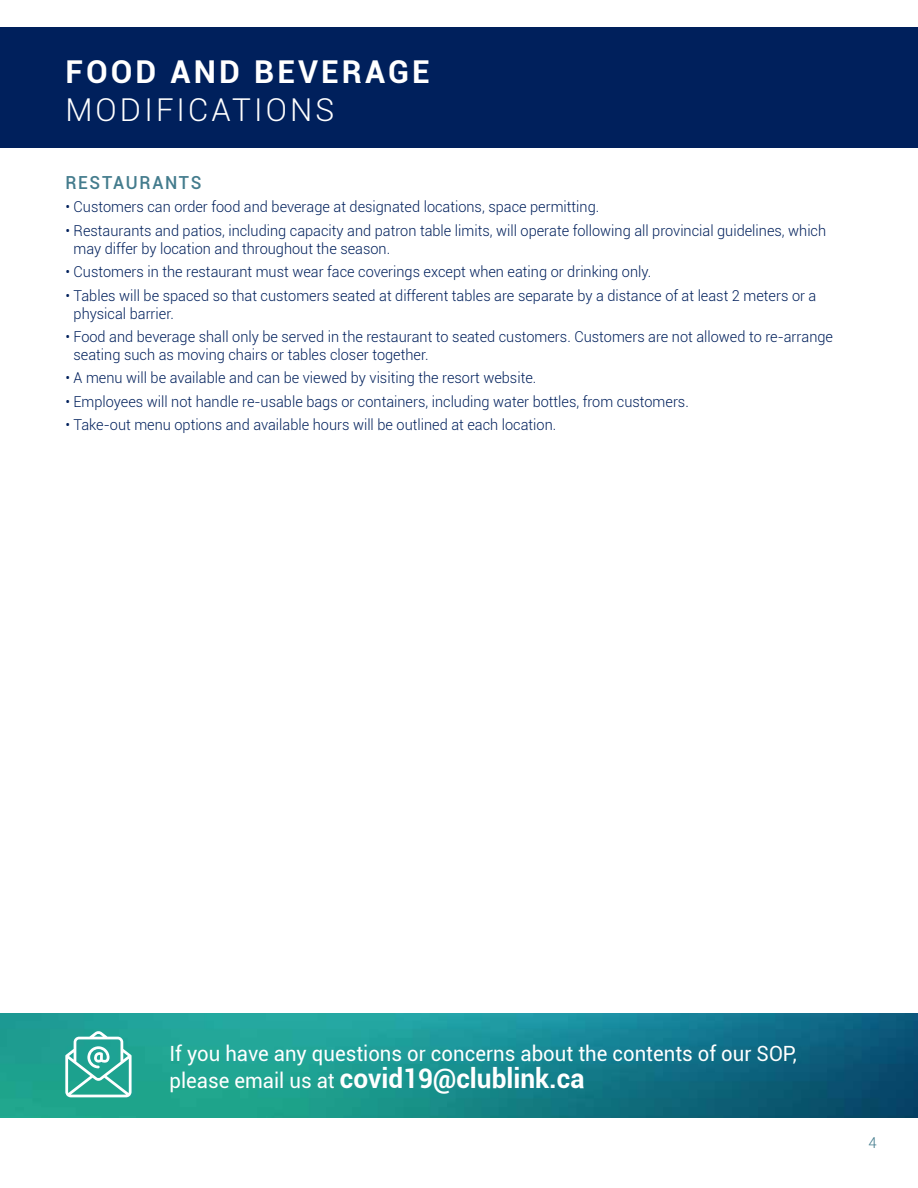
<style>
.page{position:relative;width:918px;height:1188px;background:#fff}
.page>*{position:absolute;margin:0;border:0;box-sizing:border-box;transform-origin:0 0}
.t1{font:700 31.5px "Roboto";letter-spacing:.1em;color:#fff}
.t2{font:300 31.5px "Roboto";letter-spacing:.1em;color:#fff}
.t3{font:700 27px "Roboto";color:#fff}
.t4{font:21px "Roboto";color:#fff}
.t5{font:500 18px "Roboto";letter-spacing:.1em;color:#447c8d}
.t6{font:300 15px/18px "Roboto";color:#00205c}
.t7{font:300 15px "Roboto";color:#447c8d}
.s1{font-weight:400;font-size:21px}
</style>
<div class="page">
<div style="left:0;top:27px;width:918px;height:121px;background:#00205c"></div>
<img style="left:0;top:1014px;width:918px;height:104px">
<svg style="left:65px;top:1031px;width:67px;height:66px"></svg>
<h1 class="t1" style="left:65px;top:50px;width:366px">FOOD AND BEVERAGE</h1>
<h1 class="t2" style="left:65px;top:88px;width:271px">MODIFICATIONS</h1>
<p class="t5" style="left:65px;top:170px;width:138px">RESTAURANTS</p>
<p class="t6" style="left:65px;top:198px;width:535px">• Customers can order food and beverage at designated locations, space permitting.</p>
<p class="t6" style="left:74px;top:221px;width:754px;text-indent:-8px">• Restaurants and patios, including capacity and patron table limits, will operate following all provincial guidelines, which may differ by location and throughout the season.</p>
<p class="t6" style="left:65px;top:262px;width:587px">• Customers in the restaurant must wear face coverings except when eating or drinking only.</p>
<p class="t6" style="left:74px;top:286px;width:744px;text-indent:-8px">• Tables will be spaced so that customers seated at different tables are separate by a distance of at least 2 meters or a physical barrier.</p>
<p class="t6" style="left:74px;top:327px;width:761px;text-indent:-8px">• Food and beverage shall only be served in the restaurant to seated customers. Customers are not allowed to re-arrange seating such as moving chairs or tables closer together.</p>
<p class="t6" style="left:65px;top:369px;width:473px">• A menu will be available and can be viewed by visiting the resort website.</p>
<p class="t6" style="left:65px;top:392px;width:625px">• Employees will not handle re-usable bags or containers, including water bottles, from customers.</p>
<p class="t6" style="left:65px;top:415px;width:492px">• Take-out menu options and available hours will be outlined at each location.</p>
<h3 class="t4" style="left:170px;top:1038px;width:629px">If you have any questions or concerns about the contents of our SOP,</h3>
<h2 class="t3" style="left:170px;top:1059px;width:416px"><span class="s1">please email us at</span> covid19@clublink.ca</h2>
<p class="t7" style="left:869px;top:1132px;width:10px">4</p>
</div>
